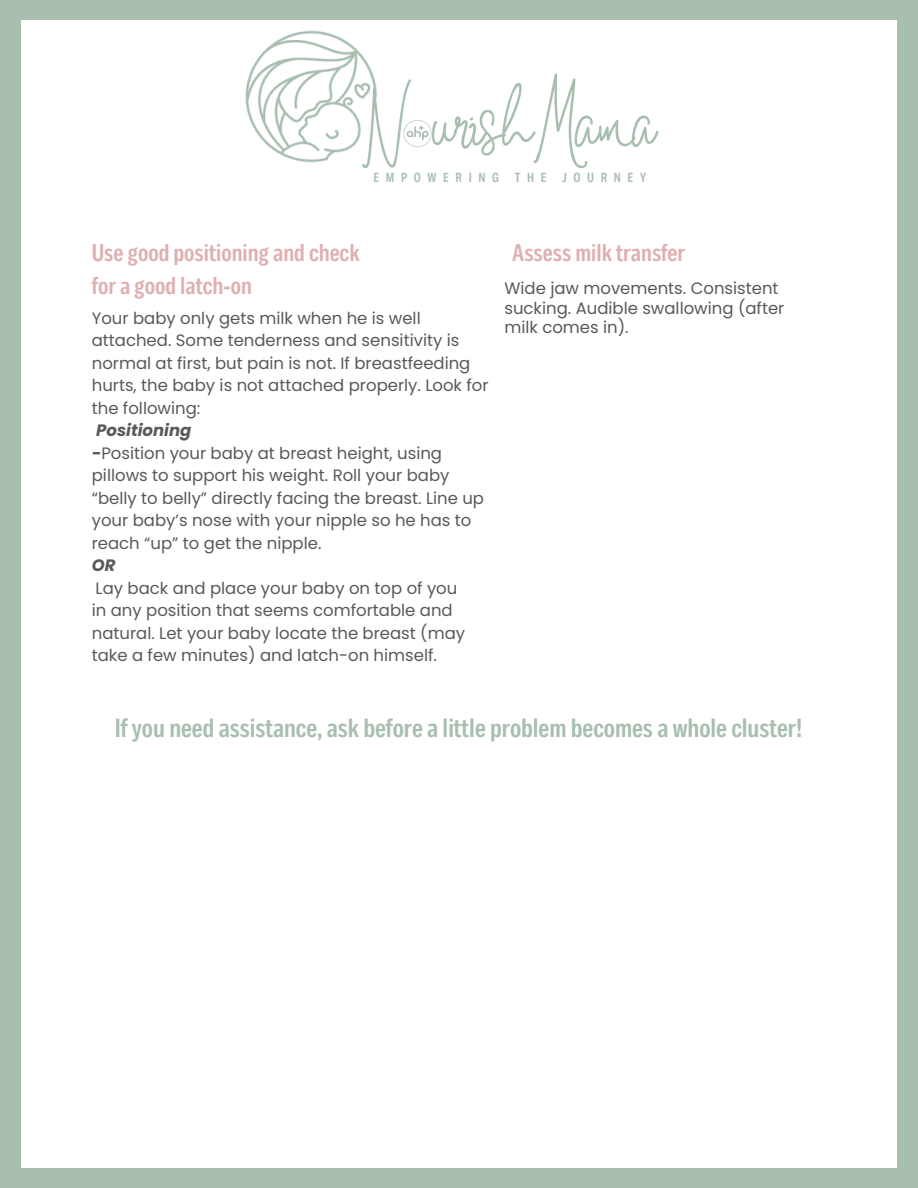
<style>
.page{position:relative;width:918px;height:1188px;background:#a8bfb0}
.page>*{position:absolute;margin:0;border:0;box-sizing:border-box;transform-origin:0 0}
.t1{font:57.45px "White Star";letter-spacing:-.02em;color:#a8bfb0}
.t2{font:700 26.1px "Body Text Slim";color:#a8bfb0}
.t3{font:700 24.15px "Body Text Slim";color:#dfb0b0}
.t4{font:16.5px/22.5px "Poppins";color:#595959}
.t5{font:italic 700 16.5px "Poppins";color:#595959}
.t6{font:700 13.2px "Body Text Slim";letter-spacing:.505em;color:#a8bfb0}
.s1{font-weight:700;font-style:italic}
</style>
<div class="page">
<div style="left:21px;top:20px;width:876px;height:1148px;background:#fff"></div>
<img style="left:245px;top:30px;width:132px;height:133px">
<svg style="left:356px;top:95px;width:21px;height:34px"></svg>
<img style="left:403px;top:120px;width:29px;height:27px">
<p class="t1" style="left:362px;top:110px;width:297px">N urishMama</p>
<p class="t6" style="left:373px;top:170px;width:274px">EMPOWERING THE JOURNEY</p>
<p class="t3" style="left:512px;top:238px;width:174px">Assess milk transfer</p>
<p class="t3" style="left:92px;top:238px;width:270px">Use good positioning and check</p>
<p class="t3" style="left:92px;top:272px;width:162px">for a good latch-on</p>
<p class="t4" style="left:504px;top:279px;width:282px;line-height:19.2px">Wide jaw movements. Consistent sucking. Audible swallowing (after milk comes in).</p>
<p class="t4" style="left:92px;top:307px;width:398px">Your baby only gets milk when he is well attached. Some tenderness and sensitivity is normal at first, but pain is not. If breastfeeding hurts, the baby is not attached properly. Look for the following:</p>
<p class="t5" style="left:96px;top:419px;width:97px">Positioning</p>
<p class="t4" style="left:92px;top:442px;width:394px"><span class="s1">-</span>Position your baby at breast height, using pillows to support his weight. Roll your baby “belly to belly” directly facing the breast. Line up your baby’s nose with your nipple so he has to reach “up” to get the nipple.</p>
<p class="t5" style="left:92px;top:554px;width:25px">OR</p>
<p class="t4" style="left:96px;top:577px;width:363px">Lay back and place your baby on top of you</p>
<p class="t4" style="left:92px;top:599px;width:375px">in any position that seems comfortable and natural. Let your baby locate the breast (may take a few minutes) and latch-on himself.</p>
<p class="t2" style="left:115px;top:713px;width:689px">If you need assistance, ask before a little problem becomes a whole cluster!</p>
</div>
